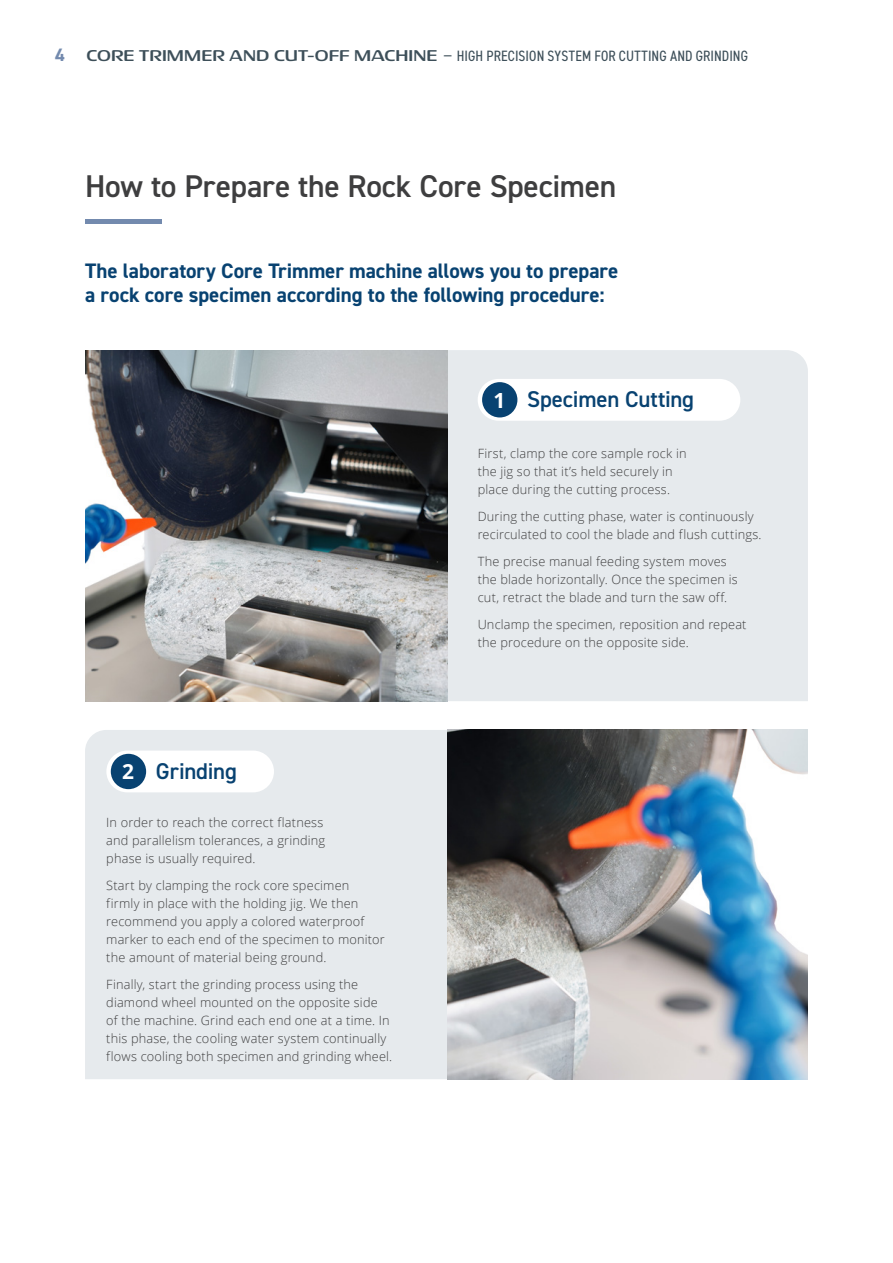
<style>
.page{position:relative;width:893px;height:1263px;background:#fff}
.page>*{position:absolute;margin:0;border:0;box-sizing:border-box;transform-origin:0 0}
.t1{font:600 31.5px "DIN2014";letter-spacing:-.01em;color:#3e3e3f}
.t2{font:600 22.8px "DIN2014";letter-spacing:-.005em;color:#084271}
.t3{font:700 21px/24px "DIN2014";letter-spacing:-.005em;color:#084271}
.t4{font:700 20.85px "Open Sans";color:#fff}
.t5{font:condensed 15px "DIN2014";letter-spacing:.01em;color:#3d4f59}
.body_copy{font:300 12.75px/18px "Open Sans";letter-spacing:.015em;color:#3e3e3f}
.s1{font-weight:700;font-stretch:normal;font-size:18px;color:#738aae}
.s2{font-family:"Neuropa";font-weight:500;font-stretch:normal}
</style>
<div class="page">
<div style="left:85px;top:730px;width:363px;height:349px;background:#e6eaed"></div>
<div style="left:448px;top:350px;width:360px;height:351px;background:#e6eaed"></div>
<div style="left:478px;top:379px;width:262px;height:42px;background:#fff;border-radius:21px"></div>
<div style="left:482px;top:382px;width:35px;height:35px;background:#084271;border-radius:50%"></div>
<div style="left:106px;top:750px;width:168px;height:42px;background:#fff;border-radius:21px"></div>
<div style="left:111px;top:754px;width:35px;height:35px;background:#084271;border-radius:50%"></div>
<hr style="left:85px;top:219px;width:77px;height:4px;background:#738aae">
<img style="left:85px;top:350px;width:363px;height:351px">
<img style="left:448px;top:730px;width:360px;height:349px">
<p class="t5" style="left:55px;top:45px;width:694px"><span class="s1">4</span> <span class="s2">CORE TRIMMER AND CUT-OFF MACHINE</span> — HIGH PRECISION SYSTEM FOR CUTTING AND GRINDING</p>
<h2 class="t1" style="left:85px;top:165px;width:533px">How to Prepare the Rock Core Specimen</h2>
<h4 class="t3" style="left:85px;top:259px;width:535px">The laboratory Core Trimmer machine allows you to prepare a rock core specimen according to the following procedure:</h4>
<p class="t4" style="left:493px;top:385px;width:13px">1</p>
<h4 class="t2" style="left:527px;top:384px;width:168px">Specimen Cutting</h4>
<p class="t4" style="left:122px;top:757px;width:13px">2</p>
<h4 class="t2" style="left:156px;top:756px;width:82px">Grinding</h4>
<p class="body_copy" style="left:106px;top:813px;width:220px">In order to reach the correct flatness and parallelism tolerances, a grinding phase is usually required.</p>
<p class="body_copy" style="left:106px;top:876px;width:280px">Start by clamping the rock core specimen firmly in place with the holding jig. We then recommend you apply a colored waterproof marker to each end of the specimen to monitor the amount of material being ground.</p>
<p class="body_copy" style="left:106px;top:975px;width:287px">Finally, start the grinding process using the diamond wheel mounted on the opposite side of the machine. Grind each end one at a time. In this phase, the cooling water system continually flows cooling both specimen and grinding wheel.</p>
<p class="body_copy" style="left:478px;top:444px;width:210px">First, clamp the core sample rock in the jig so that it’s held securely in place during the cutting process.</p>
<p class="body_copy" style="left:478px;top:507px;width:285px">During the cutting phase, water is continuously recirculated to cool the blade and flush cuttings.</p>
<p class="body_copy" style="left:478px;top:552px;width:261px">The precise manual feeding system moves the blade horizontally. Once the specimen is cut, retract the blade and turn the saw off.</p>
<p class="body_copy" style="left:478px;top:615px;width:270px">Unclamp the specimen, reposition and repeat the procedure on the opposite side.</p>
</div>
